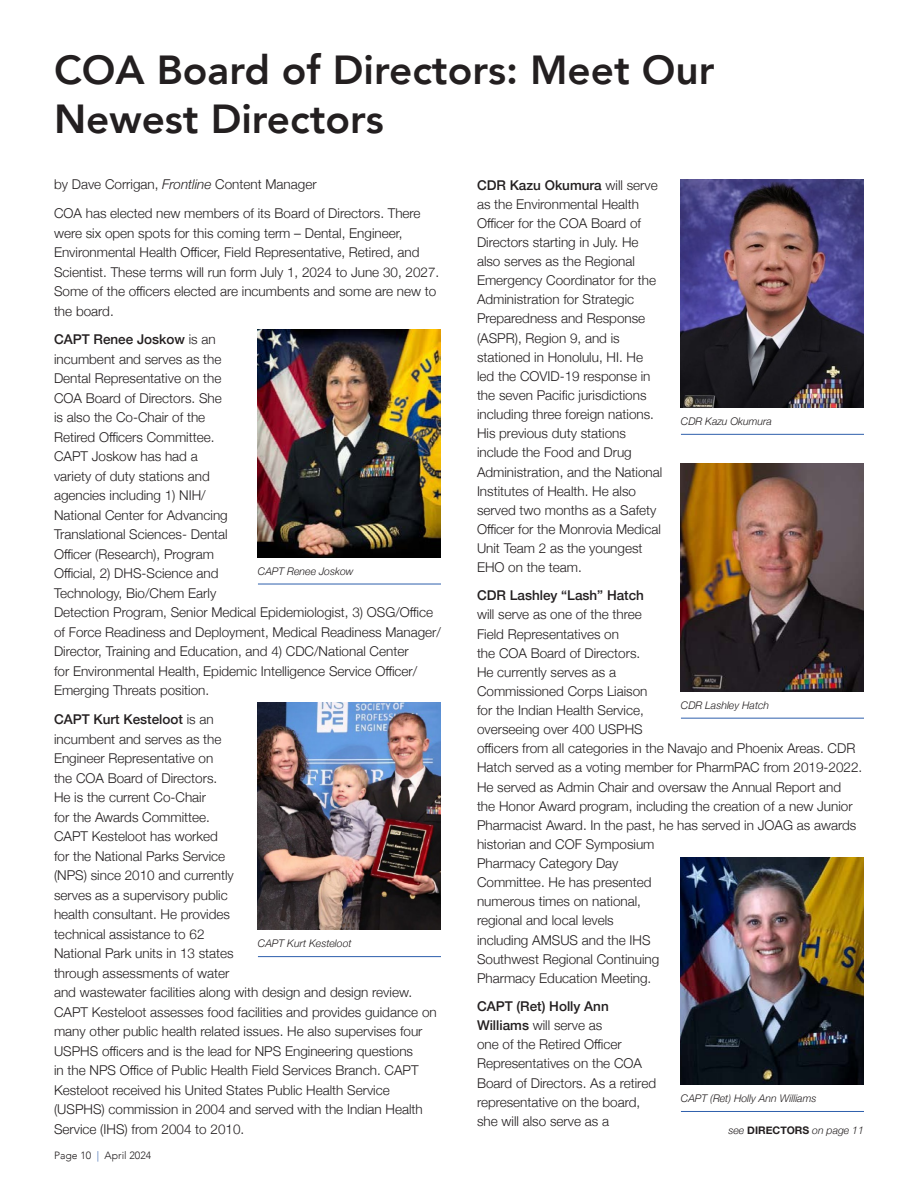
<style>
.page{position:relative;width:918px;height:1188px;background:#fff}
.page>*{position:absolute;margin:0;border:0;box-sizing:border-box;transform-origin:0 0}
.Headline_1{font:800 40.5px/48.6px "Avenir";color:#231f20}
.Body{font:300 13.5px/19.2px "Helvetica Neue";color:#231f20}
.t1{font:italic 300 10.5px "Helvetica Neue";color:#231f20}
.t2{font:300 10.5px "Avenir";color:#231f20}
.s1{font-style:italic}
.s2{font-weight:500}
.s3{color:#2e5fac}
.s4{font-weight:700;font-style:normal}
</style>
<div class="page">
<img style="left:681px;top:180px;width:183px;height:227px">
<img style="left:681px;top:464px;width:183px;height:227px">
<img style="left:681px;top:857px;width:183px;height:228px">
<hr style="left:681px;top:434px;width:183px;height:1px;background:#2e5fac">
<hr style="left:681px;top:718px;width:183px;height:1px;background:#2e5fac">
<hr style="left:681px;top:1111px;width:183px;height:1px;background:#2e5fac">
<img style="left:258px;top:330px;width:183px;height:227px">
<img style="left:258px;top:702px;width:183px;height:228px">
<hr style="left:258px;top:584px;width:183px;height:1px;background:#2e5fac">
<hr style="left:258px;top:956px;width:183px;height:1px;background:#2e5fac">
<p class="Headline_1" style="left:54px;top:46px;width:662px">COA Board of Directors: Meet Our<br>Newest Directors</p>
<p class="Body" style="left:54px;top:174px;width:264px">by Dave Corrigan, <span class="s1">Frontline</span> Content Manager</p>
<p class="Body" style="left:54px;top:202px;width:387px">COA has elected new members of its Board of Directors. There were six open spots for this coming term – Dental, Engineer, Environmental Health Officer, Field Representative, Retired, and Scientist. These terms will run form July 1, 2024 to June 30, 2027.<br>Some of the officers elected are incumbents and some are new to the board.</p>
<p class="Body" style="left:54px;top:329px;width:389px"><span class="s2">CAPT Renee Joskow</span> is an<br>incumbent and serves as the<br>Dental Representative on the<br>COA Board of Directors. She<br>is also the Co-Chair of the<br>Retired Officers Committee.<br>CAPT Joskow has had a<br>variety of duty stations and<br>agencies including 1) NIH/<br>National Center for Advancing<br>Translational Sciences- Dental<br>Officer (Research), Program<br>Official, 2) DHS-Science and<br>Technology, Bio/Chem Early<br>Detection Program, Senior Medical Epidemiologist, 3) OSG/Office of Force Readiness and Deployment, Medical Readiness Manager/ Director, Training and Education, and 4) CDC/National Center<br>for Environmental Health, Epidemic Intelligence Service Officer/ Emerging Threats position.</p>
<p class="Body" style="left:54px;top:708px;width:384px"><span class="s2">CAPT Kurt Kesteloot</span> is an<br>incumbent and serves as the<br>Engineer Representative on<br>the COA Board of Directors.<br>He is the current Co-Chair<br>for the Awards Committee.<br>CAPT Kesteloot has worked<br>for the National Parks Service<br>(NPS) since 2010 and currently<br>serves as a supervisory public<br>health consultant. He provides<br>technical assistance to 62<br>National Park units in 13 states<br>through assessments of water<br>and wastewater facilities along with design and design review.<br>CAPT Kesteloot assesses food facilities and provides guidance on many other public health related issues. He also supervises four USPHS officers and is the lead for NPS Engineering questions<br>in the NPS Office of Public Health Field Services Branch. CAPT Kesteloot received his United States Public Health Service (USPHS) commission in 2004 and served with the Indian Health Service (IHS) from 2004 to 2010.</p>
<p class="t1" style="left:258px;top:563px;width:97px">CAPT Renee Joskow</p>
<p class="t1" style="left:258px;top:935px;width:95px">CAPT Kurt Kesteloot</p>
<p class="t2" style="left:54px;top:1149px;width:99px">Page 10 <span class="s3">|</span> April 2024</p>
<p class="Body" style="left:477px;top:174px;width:187px"><span class="s2">CDR Kazu Okumura</span> will serve as the Environmental Health<br>Officer for the COA Board of<br>Directors starting in July. He also serves as the Regional<br>Emergency Coordinator for the<br>Administration for Strategic<br>Preparedness and Response (ASPR), Region 9, and is stationed in Honolulu, HI. He led the COVID-19 response in the seven Pacific jurisdictions including three foreign nations.<br>His previous duty stations include the Food and Drug<br>Administration, and the National<br>Institutes of Health. He also served two months as a Safety<br>Officer for the Monrovia Medical<br>Unit Team 2 as the youngest<br>EHO on the team.</p>
<p class="Body" style="left:477px;top:585px;width:387px"><span class="s2">CDR Lashley “Lash” Hatch<br></span>will serve as one of the three<br>Field Representatives on<br>the COA Board of Directors.<br>He currently serves as a<br>Commissioned Corps Liaison<br>for the Indian Health Service,<br>overseeing over 400 USPHS<br>officers from all categories in the Navajo and Phoenix Areas. CDR Hatch served as a voting member for PharmPAC from 2019-2022.<br>He served as Admin Chair and oversaw the Annual Report and the Honor Award program, including the creation of a new Junior Pharmacist Award. In the past, he has served in JOAG as awards historian and COF Symposium<br>Pharmacy Category Day<br>Committee. He has presented<br>numerous times on national,<br>regional and local levels<br>including AMSUS and the IHS<br>Southwest Regional Continuing<br>Pharmacy Education Meeting.</p>
<p class="Body" style="left:477px;top:996px;width:181px"><span class="s2">CAPT (Ret) Holly Ann<br>Williams</span> will serve as<br>one of the Retired Officer<br>Representatives on the COA<br>Board of Directors. As a retired representative on the board, she will also serve as a</p>
<p class="t1" style="left:681px;top:413px;width:93px">CDR Kazu Okumura</p>
<p class="t1" style="left:681px;top:697px;width:90px">CDR Lashley Hatch</p>
<p class="t1" style="left:681px;top:1090px;width:137px">CAPT (Ret) Holly Ann Williams</p>
<p class="t1" style="left:728px;top:1122px;width:137px">see <span class="s4">DIRECTORS</span> on page 11</p>
</div>
